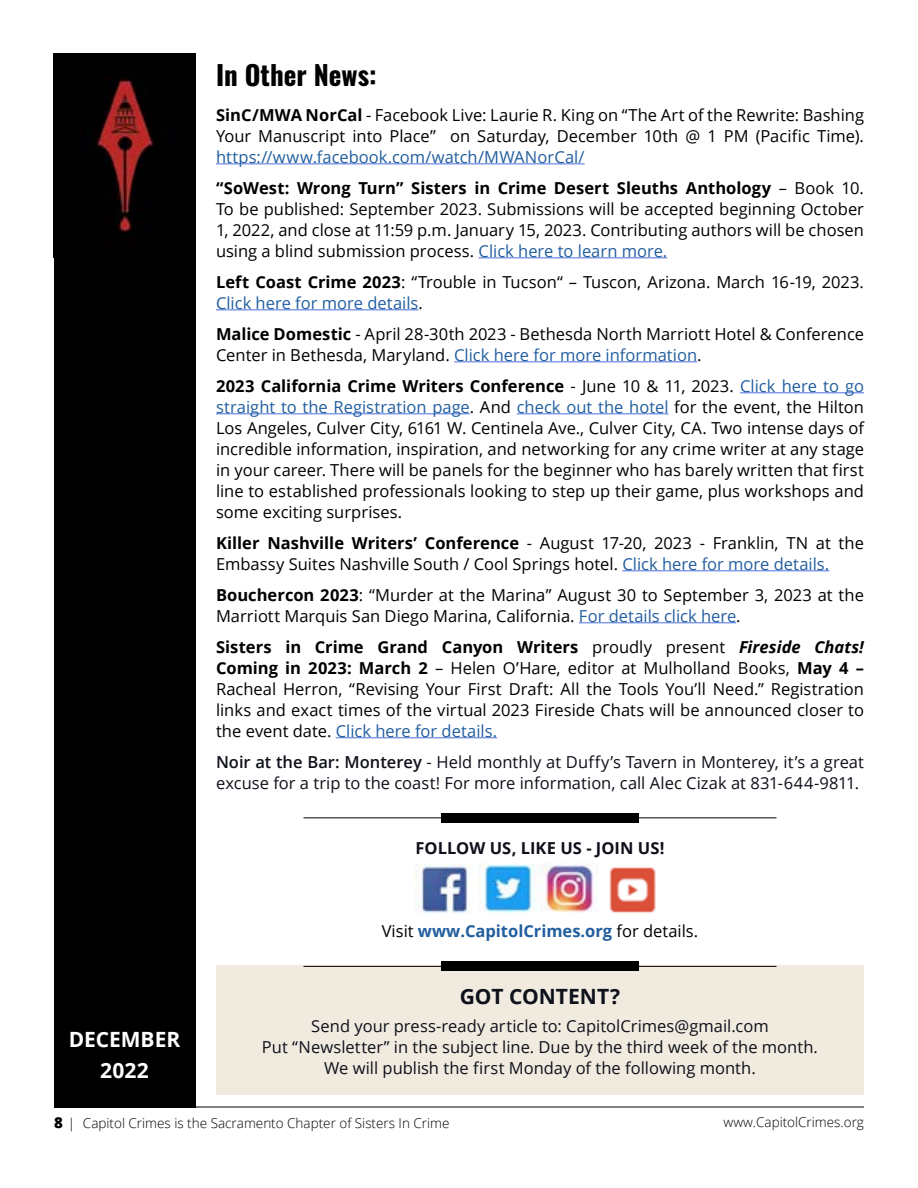
<style>
.page{position:relative;width:918px;height:1188px;background:#fff}
.page>*{position:absolute;margin:0;border:0;box-sizing:border-box;transform-origin:0 0}
.t1{font:27px "Oswald";color:#000}
.t2{font:700 21px/31px "Open Sans";color:#fff;text-align:center}
.t3{font:700 21px "Open Sans";color:#0e101a}
.t4{font:16.5px/21px "Open Sans";color:#000}
.t5{font:16.5px/21px "Open Sans";color:#0e101a;text-align:center}
.t6{font:700 16.5px/31px "Open Sans";letter-spacing:.005em;color:#000}
.t7{font:700 16.5px "Open Sans";color:#215e9e}
.t8{font:700 16.5px "Open Sans";color:#0e101a}
.t9{font:300 13.5px "Open Sans";color:#000}
.s1{font-weight:700}
.s2{font-weight:400;color:#215e9e}
.s3{font-weight:400}
.s4{color:#215e9e}
.s5{font-weight:700;font-style:italic}
.s6{font-weight:600}
.s7{font-weight:400;color:#000}
.s8{font-weight:800;font-size:15px}
</style>
<div class="page">
<div style="left:54px;top:54px;width:141px;height:1053px;background:#000"></div>
<img style="left:96px;top:77px;width:58px;height:156px">
<hr style="left:54px;top:1107px;width:810px;height:1px;background:#000">
<div style="left:216px;top:966px;width:648px;height:129px;background:#f0eadf"></div>
<hr style="left:303px;top:966px;width:474px;height:1px;background:#000">
<div style="left:441px;top:961px;width:198px;height:10px;background:#000"></div>
<hr style="left:303px;top:817px;width:474px;height:1px;background:#000">
<div style="left:441px;top:813px;width:198px;height:9px;background:#000"></div>
<img style="left:415px;top:864px;width:59px;height:49px">
<img style="left:540px;top:864px;width:59px;height:49px">
<img style="left:478px;top:864px;width:58px;height:49px">
<img style="left:609px;top:867px;width:47px;height:46px">
<hr style="left:216px;top:163px;width:369px;height:1px;background:#4a6ee0">
<hr style="left:479px;top:257px;width:188px;height:1px;background:#4a6ee0">
<hr style="left:216px;top:309px;width:203px;height:1px;background:#4a6ee0">
<hr style="left:454px;top:361px;width:243px;height:1px;background:#4a6ee0">
<hr style="left:740px;top:392px;width:124px;height:1px;background:#4a6ee0">
<hr style="left:216px;top:413px;width:254px;height:1px;background:#4a6ee0">
<hr style="left:517px;top:413px;width:152px;height:1px;background:#4a6ee0">
<hr style="left:622px;top:570px;width:207px;height:1px;background:#4a6ee0">
<hr style="left:579px;top:622px;width:157px;height:1px;background:#4a6ee0">
<hr style="left:336px;top:737px;width:161px;height:1px;background:#4a6ee0">
<h1 class="t1" style="left:216px;top:51px;width:162px">In Other News:</h1>
<p class="t4" style="left:216px;top:104px;width:650px"><span class="s1">SinC/MWA NorCal</span> - Facebook Live: Laurie R. King on “The Art of the Rewrite: Bashing<br>Your Manuscript into Place” on Saturday, December 10th @ 1 PM (Pacific Time).</p>
<p class="t6" style="left:216px;top:141px;width:650px"><span class="s2">https://www.facebook.com/watch/MWANorCal/<br></span>“SoWest: Wrong Turn” Sisters in Crime Desert Sleuths Anthology <span class="s3">– Book 10.</span></p>
<p class="t4" style="left:216px;top:198px;width:650px;text-align:justify">To be published: September 2023. Submissions will be accepted beginning October 1, 2022, and close at 11:59 p.m. January 15, 2023. Contributing authors will be chosen using a blind submission process. <span class="s4">Click here to learn more.</span></p>
<p class="t4" style="left:216px;top:271px;width:649px"><span class="s1">Left Coast Crime 2023</span>: “Trouble in Tucson“ – Tuscon, Arizona. March 16-19, 2023.<br><span class="s4">Click here for more details</span>.</p>
<p class="t4" style="left:216px;top:323px;width:650px"><span class="s1">Malice Domestic</span> - April 28-30th 2023 - Bethesda North Marriott Hotel &amp; Conference<br>Center in Bethesda, Maryland. <span class="s4">Click here for more information</span>.</p>
<p class="t4" style="left:216px;top:375px;width:650px;text-align:justify"><span class="s1">2023 California Crime Writers Conference</span> - June 10 &amp; 11, 2023. <span class="s4">Click here to go straight to the Registration page</span>. And <span class="s4">check out the hotel</span> for the event, the Hilton Los Angeles, Culver City, 6161 W. Centinela Ave., Culver City, CA. Two intense days of incredible information, inspiration, and networking for any crime writer at any stage in your career. There will be panels for the beginner who has barely written that first line to established professionals looking to step up their game, plus workshops and some exciting surprises.</p>
<p class="t4" style="left:216px;top:532px;width:649px"><span class="s1">Killer Nashville Writers’ Conference</span> - August 17-20, 2023 - Franklin, TN at the<br>Embassy Suites Nashville South / Cool Springs hotel. <span class="s4">Click here for more details.</span></p>
<p class="t4" style="left:216px;top:584px;width:650px"><span class="s1">Bouchercon 2023</span>: “Murder at the Marina” August 30 to September 3, 2023 at the<br>Marriott Marquis San Diego Marina, California. <span class="s4">For details click here</span>.</p>
<p class="t4" style="left:216px;top:636px;width:650px;text-align:justify"><span class="s1">Sisters in Crime Grand Canyon Writers</span> proudly present <span class="s5">Fireside Chats!<br></span><span class="s1">Coming in 2023: March 2</span> – Helen O’Hare, editor at Mulholland Books, <span class="s1">May 4 – </span>Racheal Herron, “Revising Your First Draft: All the Tools You’ll Need.” Registration links and exact times of the virtual 2023 Fireside Chats will be announced closer to the event date. <span class="s4">Click here for details.</span></p>
<p class="t5" style="left:216px;top:751px;width:650px;text-align:left"><span class="s6">Noir at the Bar: Monterey</span> - Held monthly at Duffy’s Tavern in Monterey, it’s a great excuse for a trip to the coast! For more information, call Alec Cizak at 831-644-9811.</p>
<p class="t8" style="left:416px;top:836px;width:250px">FOLLOW US, LIKE US - JOIN US!</p>
<p class="t2" style="left:69px;top:1024px;width:113px">DECEMBER<br>2022</p>
<p class="t7" style="left:382px;top:919px;width:318px"><span class="s7">Visit</span> www.CapitolCrimes.org <span class="s7">for details.</span></p>
<p class="t3" style="left:460px;top:982px;width:162px">GOT CONTENT?</p>
<p class="t5" style="left:262px;top:1015px;width:558px">Send your press-ready article to: CapitolCrimes@gmail.com<br>Put “Newsletter” in the subject line. Due by the third week of the month.<br>We will publish the first Monday of the following month.</p>
<p class="t9" style="left:54px;top:1114px;width:397px"><span class="s8">8</span> | Capitol Crimes is the Sacramento Chapter of Sisters In Crime</p>
<p class="t9" style="left:724px;top:1113px;width:142px">www.CapitolCrimes.org</p>
</div>
